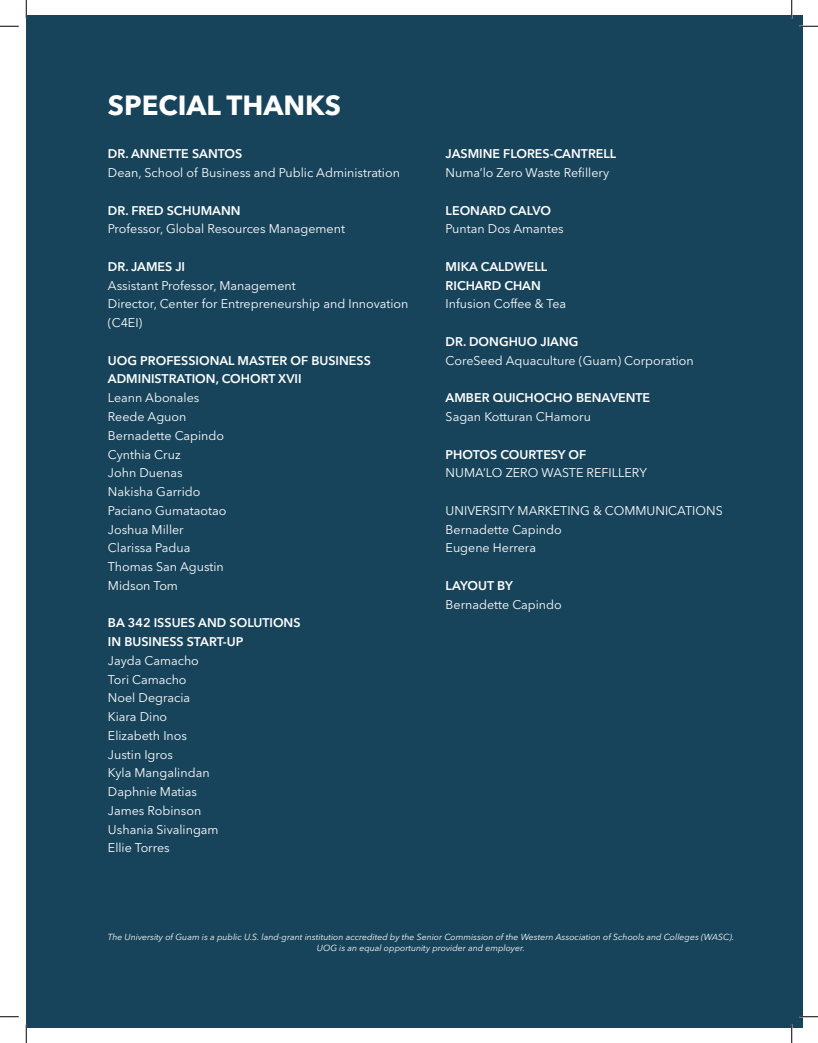
<style>
.page{position:relative;width:818px;height:1043px;background:#fff}
.page>*{position:absolute;margin:0;border:0;box-sizing:border-box;transform-origin:0 0}
.t1{font:700 27.5px "Avenir Next LT Pro";color:#fff}
.t2{font:12.5px/18.8px "Avenir Next LT Pro";color:#fff}
.t3{font:600 12.5px/18.8px "Avenir Next LT Pro";color:#fff}
.t4{font:italic 8.75px/10.5px "Avenir Next LT Pro";color:#fff;text-align:center}
.s1{font-weight:600}
.s2{font-weight:400}
</style>
<div class="page">
<div style="left:26px;top:15px;width:776px;height:1013px;background:#17445b"></div>
<svg style="left:0;top:25px;width:19px;height:2px"></svg>
<svg style="left:799px;top:25px;width:19px;height:2px"></svg>
<svg style="left:0;top:1016px;width:19px;height:1px"></svg>
<svg style="left:799px;top:1015px;width:19px;height:2px"></svg>
<svg style="left:25px;top:0;width:2px;height:19px"></svg>
<svg style="left:25px;top:1024px;width:2px;height:18px"></svg>
<svg style="left:790px;top:0;width:2px;height:19px"></svg>
<svg style="left:790px;top:1024px;width:2px;height:18px"></svg>
<p class="t1" style="left:108px;top:88px;width:235px">SPECIAL THANKS</p>
<p class="t2" style="left:108px;top:145px;width:293px"><span class="s1">DR. ANNETTE SANTOS<br></span>Dean, School of Business and Public Administration</p>
<p class="t2" style="left:108px;top:201px;width:238px"><span class="s1">DR. FRED SCHUMANN<br></span>Professor, Global Resources Management</p>
<p class="t2" style="left:108px;top:257px;width:302px"><span class="s1">DR. JAMES JI<br></span>Assistant Professor, Management<br>Director, Center for Entrepreneurship and Innovation (C4EI)</p>
<p class="t3" style="left:108px;top:351px;width:264px">UOG PROFESSIONAL MASTER OF BUSINESS<br>ADMINISTRATION, COHORT XVII</p>
<p class="t2" style="left:108px;top:388px;width:93px">Leann Abonales</p>
<p class="t2" style="left:108px;top:407px;width:80px">Reede Aguon</p>
<p class="t2" style="left:108px;top:426px;width:118px">Bernadette Capindo</p>
<p class="t2" style="left:108px;top:445px;width:74px">Cynthia Cruz</p>
<p class="t2" style="left:108px;top:463px;width:76px">John Duenas</p>
<p class="t2" style="left:108px;top:482px;width:94px">Nakisha Garrido</p>
<p class="t2" style="left:108px;top:501px;width:120px">Paciano Gumataotao</p>
<p class="t2" style="left:108px;top:520px;width:77px">Joshua Miller</p>
<p class="t2" style="left:108px;top:538px;width:84px">Clarissa Padua</p>
<p class="t2" style="left:108px;top:557px;width:117px">Thomas San Agustin</p>
<p class="t2" style="left:108px;top:576px;width:72px">Midson Tom</p>
<p class="t3" style="left:108px;top:613px;width:194px">BA 342 ISSUES AND SOLUTIONS<br>IN BUSINESS START-UP</p>
<p class="t2" style="left:108px;top:651px;width:92px">Jayda Camacho</p>
<p class="t2" style="left:108px;top:670px;width:80px">Tori Camacho</p>
<p class="t2" style="left:108px;top:688px;width:84px">Noel Degracia</p>
<p class="t2" style="left:108px;top:707px;width:61px">Kiara Dino</p>
<p class="t2" style="left:108px;top:726px;width:81px">Elizabeth Inos</p>
<p class="t2" style="left:108px;top:745px;width:67px">Justin Igros</p>
<p class="t2" style="left:108px;top:763px;width:103px">Kyla Mangalindan</p>
<p class="t2" style="left:108px;top:782px;width:90px">Daphnie Matias</p>
<p class="t2" style="left:108px;top:801px;width:95px">James Robinson</p>
<p class="t2" style="left:108px;top:820px;width:112px">Ushania Sivalingam</p>
<p class="t2" style="left:108px;top:838px;width:63px">Ellie Torres</p>
<p class="t2" style="left:445px;top:145px;width:172px"><span class="s1">JASMINE FLORES-CANTRELL<br></span>Numa’lo Zero Waste Refillery</p>
<p class="t3" style="left:445px;top:201px;width:107px">LEONARD CALVO</p>
<p class="t2" style="left:445px;top:220px;width:120px">Puntan Dos Amantes</p>
<p class="t3" style="left:445px;top:257px;width:122px">MIKA CALDWELL<br>RICHARD CHAN<br><span class="s2">Infusion Coffee &amp; Tea</span></p>
<p class="t2" style="left:445px;top:332px;width:249px"><span class="s1">DR. DONGHUO JIANG<br></span>CoreSeed Aquaculture (Guam) Corporation</p>
<p class="t3" style="left:445px;top:388px;width:206px">AMBER QUICHOCHO BENAVENTE</p>
<p class="t2" style="left:445px;top:407px;width:147px">Sagan Kotturan CHamoru</p>
<p class="t3" style="left:445px;top:445px;width:142px">PHOTOS COURTESY OF</p>
<p class="t2" style="left:445px;top:463px;width:203px">NUMA’LO ZERO WASTE REFILLERY</p>
<p class="t2" style="left:445px;top:501px;width:278px">UNIVERSITY MARKETING &amp; COMMUNICATIONS</p>
<p class="t2" style="left:445px;top:520px;width:118px">Bernadette Capindo</p>
<p class="t2" style="left:445px;top:538px;width:92px">Eugene Herrera</p>
<p class="t3" style="left:445px;top:576px;width:69px">LAYOUT BY</p>
<p class="t2" style="left:445px;top:595px;width:118px">Bernadette Capindo</p>
<p class="t4" style="left:108px;top:931px;width:628px">The University of Guam is a public U.S. land-grant institution accredited by the Senior Commission of the Western Association of Schools and Colleges (WASC).<br>UOG is an equal opportunity provider and employer.</p>
</div>
